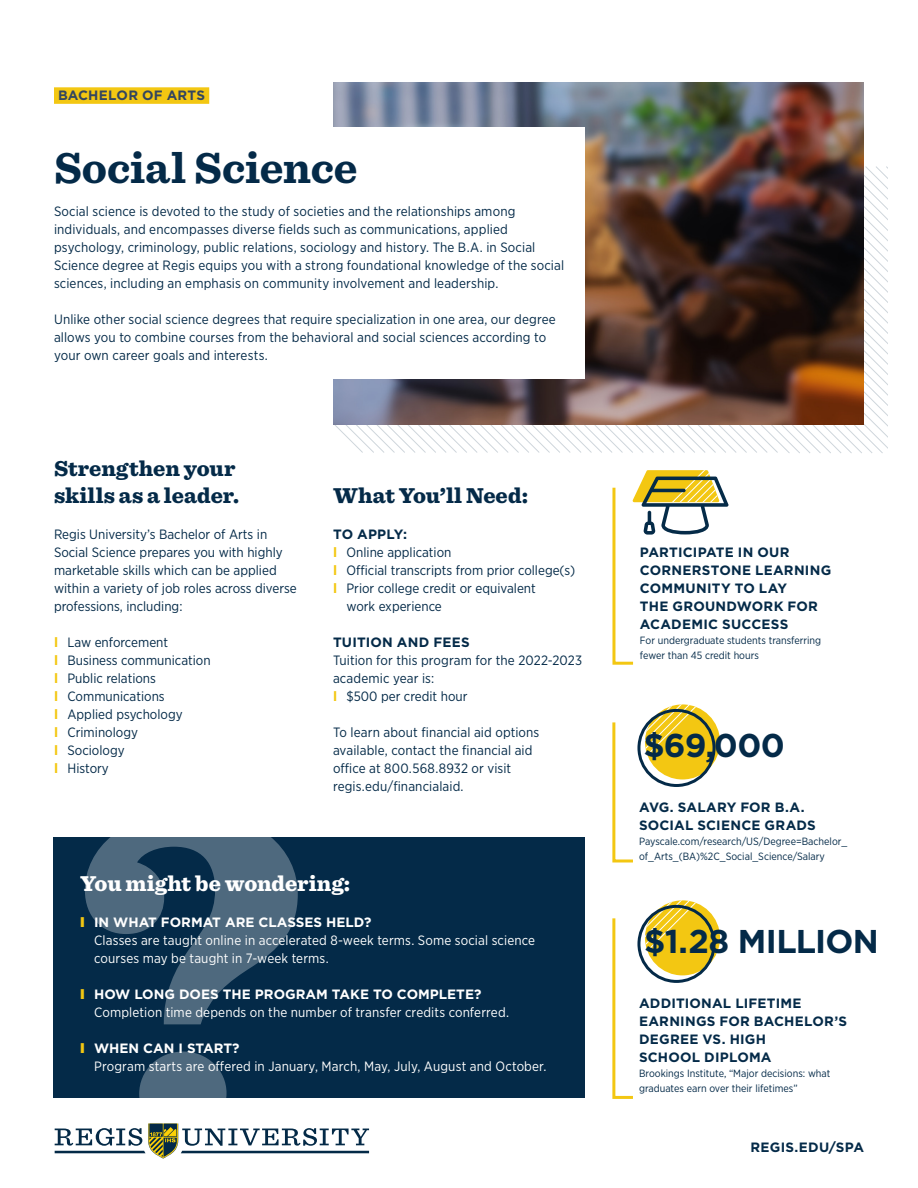
<style>
.page{position:relative;width:918px;height:1188px;background:#fff}
.page>*{position:absolute;margin:0;border:0;box-sizing:border-box;transform-origin:0 0}
.t1{font:700 45px "Sentinel";letter-spacing:-.005em;color:#042a48}
.t2{font:700 33px "Gotham";letter-spacing:-.02em;color:#042a48}
.t3{font:900 22.5px/27px "Sentinel";color:#042a48}
.t4{font:900 22.5px "Sentinel";letter-spacing:-.005em;color:#fff}
.t5{font:13.5px/18px "Gotham Narrow";letter-spacing:.005em;color:#042a48}
.Bullet_Body{font:13.5px/18px "Gotham Narrow";letter-spacing:.01em;color:#fff}
.t6{font:700 13.5px/18px "Gotham";letter-spacing:.015em;color:#042a48}
.t7{font:700 13.5px "Gotham";color:#fff}
.t8{font:700 13.5px "Gotham";letter-spacing:.015em;color:#32455f}
.Accreditation{font:10.5px/15px "Gotham Narrow";color:#042a48}
.s1{font-family:"Gotham";font-weight:700;color:#f3c712}
.s2{font-weight:900;color:#f3c712}
</style>
<div class="page">
<div style="left:54px;top:87px;width:155px;height:17px;background:#f3c712"></div>
<svg style="left:375px;top:424px;width:126px;height:29px"></svg>
<svg style="left:501px;top:424px;width:114px;height:29px"></svg>
<svg style="left:615px;top:166px;width:273px;height:287px"></svg>
<img style="left:333px;top:82px;width:531px;height:342px">
<div style="left:54px;top:164px;width:531px;height:215px;background:#fff"></div>
<div style="left:54px;top:127px;width:531px;height:76px;background:#fff"></div>
<svg style="left:645px;top:704px;width:75px;height:75px"></svg>
<div style="left:637px;top:709px;width:79px;height:78px;border:3px solid #042a48;border-radius:50%"></div>
<svg style="left:612px;top:722px;width:21px;height:141px"></svg>
<svg style="left:645px;top:900px;width:75px;height:75px"></svg>
<div style="left:637px;top:905px;width:79px;height:78px;border:3px solid #042a48;border-radius:50%"></div>
<svg style="left:612px;top:918px;width:21px;height:181px"></svg>
<svg style="left:612px;top:470px;width:116px;height:195px"></svg>
<div style="left:54px;top:837px;width:531px;height:261px;background:#042a48"></div>
<svg style="left:85px;top:837px;width:213px;height:287px"></svg>
<svg style="left:55px;top:1124px;width:314px;height:35px"></svg>
<p class="t8" style="left:58px;top:86px;width:149px">BACHELOR OF ARTS</p>
<p class="t1" style="left:54px;top:133px;width:305px">Social Science</p>
<p class="t5" style="left:54px;top:202px;width:512px">Social science is devoted to the study of societies and the relationships among individuals, and encompasses diverse fields such as communications, applied psychology, criminology, public relations, sociology and history. The B.A. in Social Science degree at Regis equips you with a strong foundational knowledge of the social sciences, including an emphasis on community involvement and leadership.</p>
<p class="t5" style="left:54px;top:310px;width:503px">Unlike other social science degrees that require specialization in one area, our degree allows you to combine courses from the behavioral and social sciences according to your own career goals and interests.</p>
<p class="t3" style="left:54px;top:454px;width:187px">Strengthen your skills as a leader.</p>
<p class="t5" style="left:54px;top:524px;width:244px">Regis University’s Bachelor of Arts in Social Science prepares you with highly marketable skills which can be applied within a variety of job roles across diverse professions, including:</p>
<p class="t5" style="left:54px;top:632px;width:116px"><span class="s1">l</span> Law enforcement</p>
<p class="t5" style="left:54px;top:650px;width:158px"><span class="s1">l</span> Business communication</p>
<p class="t5" style="left:54px;top:668px;width:104px"><span class="s1">l</span> Public relations</p>
<p class="t5" style="left:54px;top:686px;width:112px"><span class="s1">l</span> Communications</p>
<p class="t5" style="left:54px;top:704px;width:130px"><span class="s1">l</span> Applied psychology</p>
<p class="t5" style="left:54px;top:722px;width:86px"><span class="s1">l</span> Criminology</p>
<p class="t5" style="left:54px;top:740px;width:72px"><span class="s1">l</span> Sociology</p>
<p class="t5" style="left:54px;top:758px;width:56px"><span class="s1">l</span> History</p>
<p class="t3" style="left:333px;top:481px;width:197px">What You’ll Need:</p>
<p class="t6" style="left:333px;top:525px;width:76px">TO APPLY:</p>
<p class="t5" style="left:333px;top:542px;width:120px"><span class="s1">l</span> Online application</p>
<p class="t5" style="left:333px;top:560px;width:244px"><span class="s1">l</span> Official transcripts from prior college(s)</p>
<p class="t5" style="left:346px;top:578px;width:191px;text-indent:-14px"><span class="s1">l</span> Prior college credit or equivalent work experience</p>
<p class="t6" style="left:333px;top:633px;width:138px">TUITION AND FEES</p>
<p class="t5" style="left:333px;top:650px;width:251px">Tuition for this program for the 2022-2023 academic year is:</p>
<p class="t5" style="left:333px;top:686px;width:136px"><span class="s1">l</span> $500 per credit hour</p>
<p class="t5" style="left:333px;top:722px;width:208px">To learn about financial aid options available, contact the financial aid office at 800.568.8932 or visit regis.edu/financialaid.</p>
<p class="t2" style="left:643px;top:724px;width:143px">$69,000</p>
<p class="t6" style="left:639px;top:798px;width:178px">AVG. SALARY FOR B.A.<br>SOCIAL SCIENCE GRADS</p>
<p class="Accreditation" style="left:639px;top:834px;width:210px">Payscale.com/research/US/Degree=Bachelor_ of_Arts_(BA)%2C_Social_Science/Salary</p>
<p class="t6" style="left:640px;top:544px;width:193px">PARTICIPATE IN OUR<br>CORNERSTONE LEARNING<br>COMMUNITY TO LAY<br>THE GROUNDWORK FOR<br>ACADEMIC SUCCESS</p>
<p class="Accreditation" style="left:640px;top:633px;width:183px">For undergraduate students transferring fewer than 45 credit hours</p>
<p class="t4" style="left:81px;top:866px;width:271px">You might be wondering:</p>
<p class="t7" style="left:81px;top:914px;width:293px"><span class="s2">l</span> IN WHAT FORMAT ARE CLASSES HELD?</p>
<p class="Bullet_Body" style="left:94px;top:931px;width:443px">Classes are taught online in accelerated 8-week terms. Some social science courses may be taught in 7-week terms.</p>
<p class="t7" style="left:81px;top:986px;width:402px"><span class="s2">l</span> HOW LONG DOES THE PROGRAM TAKE TO COMPLETE?</p>
<p class="Bullet_Body" style="left:94px;top:1003px;width:416px">Completion time depends on the number of transfer credits conferred.</p>
<p class="t7" style="left:81px;top:1040px;width:161px"><span class="s2">l</span> WHEN CAN I START?</p>
<p class="Bullet_Body" style="left:94px;top:1057px;width:454px">Program starts are offered in January, March, May, July, August and October.</p>
<p class="t2" style="left:644px;top:920px;width:236px">$1.28 MILLION</p>
<p class="t6" style="left:639px;top:994px;width:210px">ADDITIONAL LIFETIME<br>EARNINGS FOR BACHELOR’S<br>DEGREE VS. HIGH<br>SCHOOL DIPLOMA</p>
<p class="Accreditation" style="left:639px;top:1066px;width:193px">Brookings Institute, “Major decisions: what graduates earn over their lifetimes”</p>
<p class="t6" style="left:751px;top:1138px;width:115px">REGIS.EDU/SPA</p>
</div>
